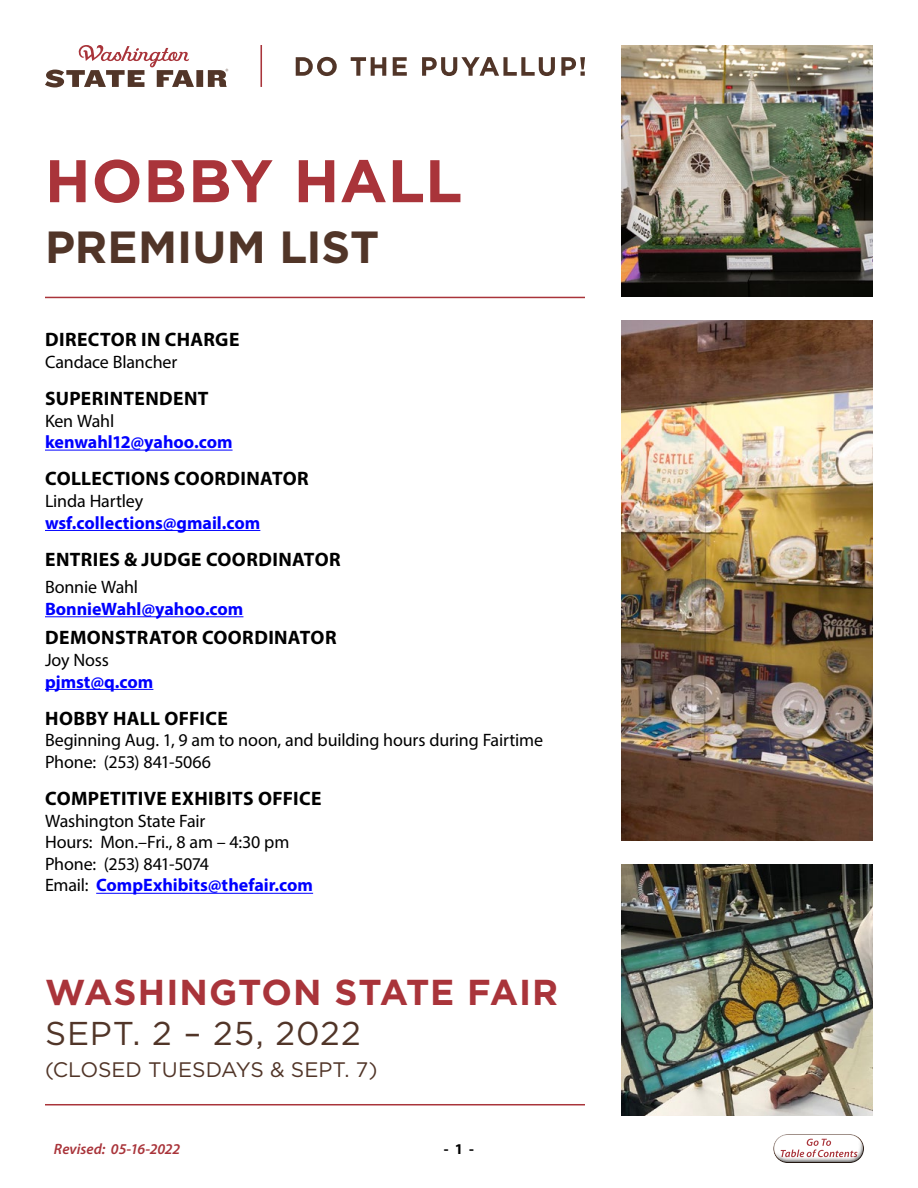
<style>
.page{position:relative;width:918px;height:1188px;background:#fff}
.page>*{position:absolute;margin:0;border:0;box-sizing:border-box;transform-origin:0 0}
.t1{font:700 60px "Gotham";letter-spacing:.01em;color:#a9343a}
.t2{font:700 45px "Gotham";color:#513528}
.t3{font:700 36px "Gotham";letter-spacing:.025em;color:#a9343a}
.t4{font:33px "Gotham";letter-spacing:.025em;color:#513528}
.t5{font:21px "Gotham";letter-spacing:-.005em;color:#513528}
.t6{font:700 19.5px "Myriad Pro";letter-spacing:.02em;color:#000}
.t7{font:18px/21.6px "Myriad Pro";letter-spacing:-.01em;color:#000}
.t8{font:700 18px "Myriad Pro";color:#00f}
.t9{font:italic 600 15px "Myriad Pro";letter-spacing:-.005em;color:#a9343a}
.t10{font:700 15px "Myriad Pro";color:#000}
.s1{font-weight:700;color:#00f}
</style>
<div class="page">
<div style="left:769px;top:1136px;width:102px;height:33px;background:#000;opacity:.75"></div>
<svg style="left:260px;top:45px;width:2px;height:42px"></svg>
<svg style="left:296px;top:57px;width:41px;height:19px"></svg>
<svg style="left:351px;top:57px;width:35px;height:19px"></svg>
<svg style="left:393px;top:57px;width:14px;height:19px"></svg>
<svg style="left:422px;top:57px;width:133px;height:19px"></svg>
<svg style="left:561px;top:57px;width:24px;height:19px"></svg>
<svg style="left:45px;top:45px;width:183px;height:42px"></svg>
<hr style="left:45px;top:297px;width:540px;height:1px;background:#a9343a">
<hr style="left:45px;top:450px;width:188px;height:1px;background:#00f">
<hr style="left:45px;top:530px;width:215px;height:1px;background:#00f">
<hr style="left:45px;top:616px;width:198px;height:1px;background:#00f">
<hr style="left:45px;top:689px;width:108px;height:1px;background:#00f">
<hr style="left:96px;top:893px;width:217px;height:1px;background:#00f">
<hr style="left:45px;top:1104px;width:540px;height:1px;background:#a9343a">
<img style="left:621px;top:320px;width:252px;height:521px">
<img style="left:621px;top:45px;width:252px;height:252px">
<img style="left:621px;top:865px;width:252px;height:251px">
<h1 class="t1" style="left:45px;top:141px;width:419px">HOBBY HALL</h1>
<h2 class="t2" style="left:45px;top:217px;width:336px">PREMIUM LIST</h2>
<p class="t6" style="left:45px;top:327px;width:196px">DIRECTOR IN CHARGE</p>
<p class="t7" style="left:45px;top:351px;width:134px">Candace Blancher</p>
<p class="t6" style="left:45px;top:386px;width:165px">SUPERINTENDENT</p>
<p class="t7" style="left:45px;top:410px;width:71px">Ken Wahl</p>
<p class="t8" style="left:45px;top:430px;width:189px">kenwahl12@yahoo.com</p>
<p class="t6" style="left:45px;top:466px;width:265px">COLLECTIONS COORDINATOR</p>
<p class="t7" style="left:45px;top:490px;width:100px">Linda Hartley</p>
<p class="t8" style="left:45px;top:511px;width:217px">wsf.collections@gmail.com</p>
<p class="t6" style="left:45px;top:547px;width:297px">ENTRIES &amp; JUDGE COORDINATOR</p>
<p class="t7" style="left:45px;top:576px;width:95px">Bonnie Wahl</p>
<p class="t8" style="left:45px;top:597px;width:200px">BonnieWahl@yahoo.com</p>
<p class="t6" style="left:45px;top:625px;width:293px">DEMONSTRATOR COORDINATOR</p>
<p class="t7" style="left:45px;top:649px;width:65px">Joy Noss</p>
<p class="t8" style="left:45px;top:670px;width:110px">pjmst@q.com</p>
<p class="t6" style="left:45px;top:705px;width:184px">HOBBY HALL OFFICE</p>
<p class="t7" style="left:45px;top:729px;width:500px">Beginning Aug. 1, 9 am to noon, and building hours during Fairtime<br>Phone: (253) 841-5066</p>
<p class="t6" style="left:45px;top:786px;width:278px">COMPETITIVE EXHIBITS OFFICE</p>
<p class="t7" style="left:45px;top:810px;width:270px">Washington State Fair<br>Hours: Mon.–Fri., 8 am – 4:30 pm<br>Phone: (253) 841-5074<br>Email: <span class="s1">CompExhibits@thefair.com</span></p>
<h3 class="t3" style="left:45px;top:969px;width:515px">WASHINGTON STATE FAIR</h3>
<h3 class="t4" style="left:45px;top:1012px;width:317px">SEPT. 2 – 25, 2022</h3>
<p class="t5" style="left:45px;top:1056px;width:334px">(CLOSED TUESDAYS &amp; SEPT. 7)</p>
<p class="t9" style="left:54px;top:1139px;width:128px">Revised: 05-16-2022</p>
<p class="t10" style="left:444px;top:1139px;width:32px">- 1 -</p>
</div>
